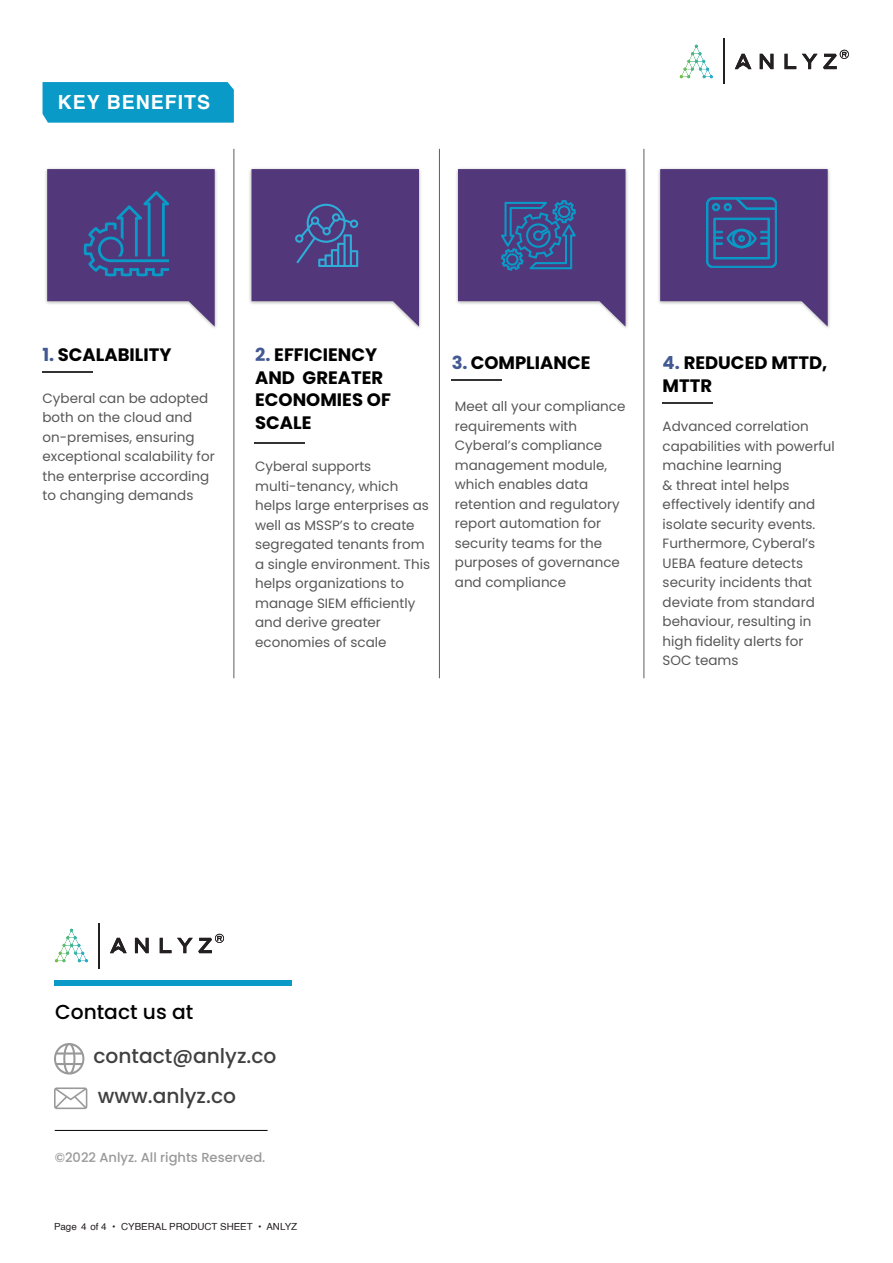
<style>
.page{position:relative;width:893px;height:1263px;background:#fff}
.page>*{position:absolute;margin:0;border:0;box-sizing:border-box;transform-origin:0 0}
.t1{font:500 20.25px "Poppins";color:#404040}
.t2{font:500 20.25px "Poppins";color:#000}
.t3{font:700 19.5px "Helvetica";letter-spacing:.05em;color:#fff}
.t4{font:700 18px/22.5px "Poppins";color:#000}
.t5{font:13.5px/19.5px "Poppins";color:#575757}
.t6{font:500 13.05px "Poppins";color:#999}
.t7{font:9.75px "Helvetica";color:#231f20}
.s1{color:#435993}
</style>
<div class="page">
<svg style="left:735px;top:54px;width:16px;height:15px"></svg>
<svg style="left:760px;top:54px;width:13px;height:15px"></svg>
<svg style="left:784px;top:54px;width:12px;height:15px"></svg>
<hr style="left:723px;top:39px;width:1px;height:45px;background:#241f21">
<svg style="left:680px;top:44px;width:33px;height:34px"></svg>
<svg style="left:802px;top:50px;width:47px;height:19px"></svg>
<div style="left:43px;top:82px;width:191px;height:41px;background:#099ac7"></div>
<div style="left:54px;top:980px;width:238px;height:6px;background:#099ac7"></div>
<svg style="left:110px;top:938px;width:17px;height:15px"></svg>
<svg style="left:135px;top:938px;width:14px;height:15px"></svg>
<svg style="left:160px;top:938px;width:11px;height:15px"></svg>
<hr style="left:99px;top:923px;width:1px;height:45px;background:#241f21">
<svg style="left:55px;top:928px;width:33px;height:34px"></svg>
<svg style="left:177px;top:934px;width:47px;height:19px"></svg>
<hr style="left:55px;top:1130px;width:213px;height:1px;background:#000">
<svg style="left:54px;top:1043px;width:30px;height:31px"></svg>
<svg style="left:54px;top:1087px;width:33px;height:22px"></svg>
<hr style="left:233px;top:149px;width:1px;height:529px;background:#5e5e5e">
<hr style="left:42px;top:371px;width:50px;height:2px;background:#323333">
<hr style="left:451px;top:379px;width:51px;height:2px;background:#323333">
<hr style="left:662px;top:402px;width:51px;height:2px;background:#323333">
<hr style="left:255px;top:442px;width:50px;height:2px;background:#323333">
<hr style="left:439px;top:149px;width:1px;height:529px;background:#5e5e5e">
<hr style="left:643px;top:149px;width:1px;height:529px;background:#5e5e5e">
<svg style="left:46px;top:168px;width:170px;height:160px;background:#6a5e94"></svg>
<svg style="left:659px;top:168px;width:170px;height:160px;background:#6a5e94"></svg>
<svg style="left:457px;top:168px;width:170px;height:160px;background:#6a5f95"></svg>
<svg style="left:250px;top:168px;width:170px;height:160px;background:#6d5c93"></svg>
<h2 class="t3" style="left:58px;top:91px;width:154px">KEY BENEFITS</h2>
<h3 class="t4" style="left:255px;top:345px;width:137px"><span class="s1">2.</span> EFFICIENCY<br>AND GREATER<br>ECONOMIES OF<br>SCALE</h3>
<h3 class="t4" style="left:43px;top:345px;width:130px"><span class="s1">1.</span> SCALABILITY</h3>
<h3 class="t4" style="left:452px;top:353px;width:140px"><span class="s1">3.</span> COMPLIANCE</h3>
<h3 class="t4" style="left:663px;top:353px;width:166px"><span class="s1">4.</span> REDUCED MTTD,<br>MTTR</h3>
<p class="t5" style="left:43px;top:388px;width:174px">Cyberal can be adopted both on the cloud and on-premises, ensuring exceptional scalability for the enterprise according to changing demands</p>
<p class="t5" style="left:455px;top:397px;width:172px">Meet all your compliance requirements with<br>Cyberal’s compliance management module, which enables data retention and regulatory report automation for security teams for the purposes of governance and compliance</p>
<p class="t5" style="left:663px;top:417px;width:174px">Advanced correlation capabilities with powerful machine learning<br>&amp; threat intel helps effectively identify and isolate security events.<br>Furthermore, Cyberal’s<br>UEBA feature detects security incidents that deviate from standard behaviour, resulting in high fidelity alerts for<br>SOC teams</p>
<p class="t5" style="left:255px;top:457px;width:176px">Cyberal supports multi-tenancy, which helps large enterprises as well as MSSP’s to create segregated tenants from a single environment. This helps organizations to manage SIEM efficiently and derive greater economies of scale</p>
<h1 class="t2" style="left:55px;top:1004px;width:140px">Contact us at</h1>
<h1 class="t1" style="left:93px;top:1047px;width:185px">contact@anlyz.co</h1>
<h1 class="t1" style="left:98px;top:1087px;width:140px">www.anlyz.co</h1>
<p class="t6" style="left:55px;top:1151px;width:212px">©2022 Anlyz. All rights Reserved.</p>
<p class="t7" style="left:54px;top:1223px;width:245px">Page 4 of 4 • CYBERAL PRODUCT SHEET • ANLYZ</p>
</div>
